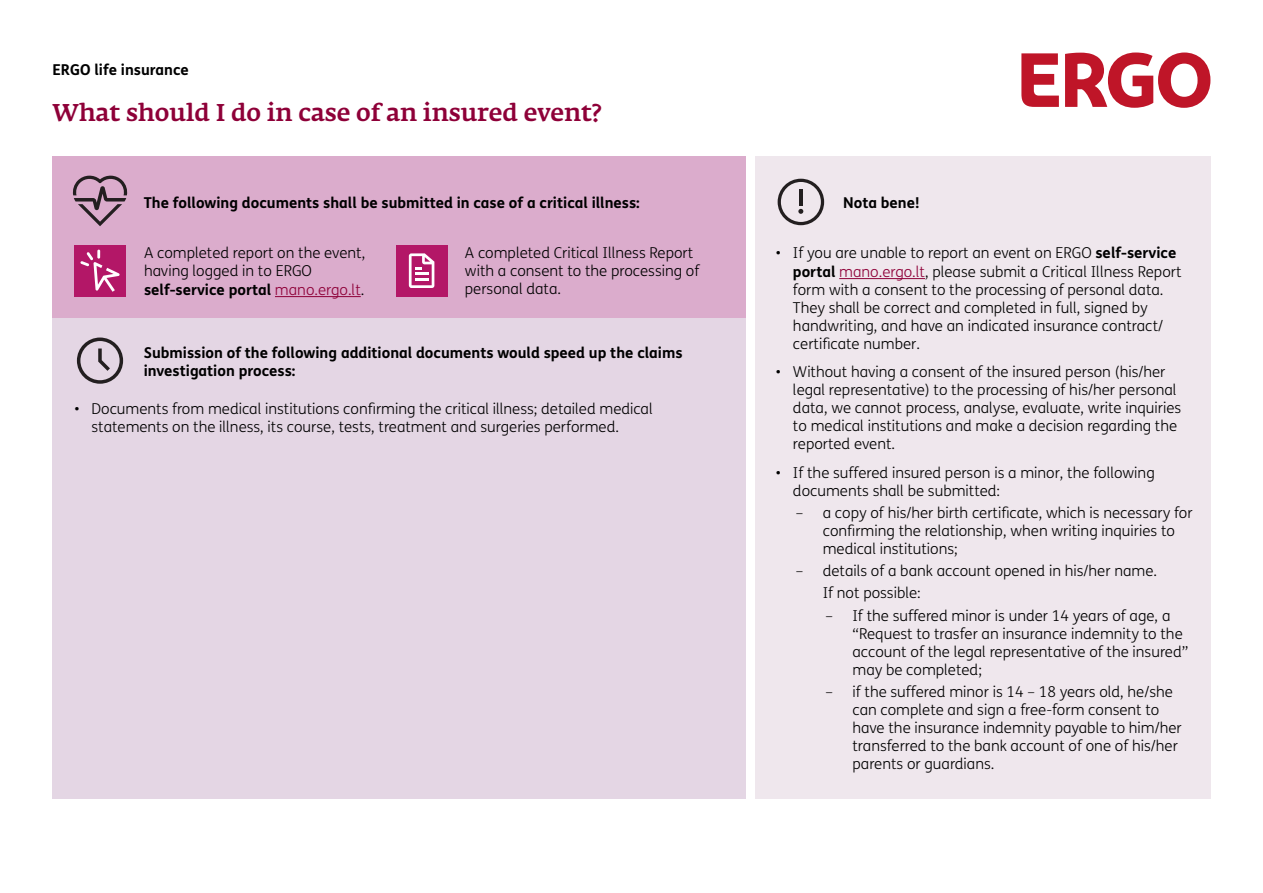
<style>
.page{position:relative;width:1263px;height:893px;background:#fff}
.page>*{position:absolute;margin:0;border:0;box-sizing:border-box;transform-origin:0 0}
.t1{font:500 24px "Fedra Serif A Pro";color:#8e0038}
.t2{font:300 15px/18px "FS Me";color:#000}
.t3{font:700 15px/18.9px "FS Me";color:#000}
.s1{font-weight:700}
.s2{color:#8e0038}
</style>
<div class="page">
<div style="left:53px;top:317px;width:693px;height:482px;background:#e4d6e4"></div>
<div style="left:755px;top:156px;width:455px;height:643px;background:#efe7ed"></div>
<div style="left:53px;top:156px;width:693px;height:161px;background:#dbaccc"></div>
<hr style="left:275px;top:296px;width:86px;height:1px;background:#8e0038">
<div style="left:75px;top:245px;width:51px;height:51px;background:#b31767"></div>
<svg style="left:80px;top:250px;width:40px;height:42px"></svg>
<div style="left:396px;top:245px;width:51px;height:51px;background:#b31767"></div>
<svg style="left:409px;top:253px;width:25px;height:35px"></svg>
<svg style="left:72px;top:175px;width:56px;height:51px"></svg>
<svg style="left:77px;top:338px;width:46px;height:46px"></svg>
<svg style="left:778px;top:179px;width:46px;height:46px"></svg>
<hr style="left:839px;top:278px;width:86px;height:1px;background:#8e0038">
<svg style="left:1065px;top:53px;width:145px;height:55px"></svg>
<svg style="left:1021px;top:53px;width:38px;height:54px"></svg>
<p class="t3" style="left:53px;top:60px;width:138px">ERGO life insurance</p>
<h1 class="t1" style="left:53px;top:99px;width:550px">What should I do in case of an insured event?</h1>
<p class="t3" style="left:144px;top:192px;width:498px">The following documents shall be submitted in case of a critical illness:</p>
<p class="t2" style="left:144px;top:243px;width:223px;line-height:18.5px">A completed report on the event, having logged in to ERGO <span class="s1">self-service portal</span> <span class="s2">mano.ergo.lt</span>.</p>
<p class="t2" style="left:465px;top:244px;width:236px">A completed Critical Illness Report with a consent to the processing of personal data.</p>
<p class="t3" style="left:144px;top:342px;width:540px">Submission of the following additional documents would speed up the claims investigation process:</p>
<p class="t2" style="left:92px;top:399px;width:563px;text-indent:-17px">• Documents from medical institutions confirming the critical illness; detailed medical statements on the illness, its course, tests, treatment and surgeries performed.</p>
<p class="t3" style="left:843px;top:192px;width:78px">Nota bene!</p>
<p class="t2" style="left:793px;top:243px;width:390px;text-indent:-17px">• If you are unable to report an event on ERGO <span class="s1">self-service portal</span> <span class="s2">mano.ergo.lt</span>, please submit a Critical Illness Report form with a consent to the processing of personal data.<br>They shall be correct and completed in full, signed by handwriting, and have an indicated insurance contract/ certificate number.</p>
<p class="t2" style="left:793px;top:363px;width:390px;text-indent:-17px">• Without having a consent of the insured person (his/her legal representative) to the processing of his/her personal data, we cannot process, analyse, evaluate, write inquiries to medical institutions and make a decision regarding the reported event.</p>
<p class="t2" style="left:793px;top:463px;width:363px;text-indent:-17px">• If the suffered insured person is a minor, the following documents shall be submitted:</p>
<p class="t2" style="left:823px;top:503px;width:371px;text-indent:-27px">– a copy of his/her birth certificate, which is necessary for confirming the relationship, when writing inquiries to medical institutions;</p>
<p class="t2" style="left:823px;top:559px;width:336px;line-height:22.2px;text-indent:-27px">– details of a bank account opened in his/her name.<br>If not possible:</p>
<p class="t2" style="left:852px;top:606px;width:337px;text-indent:-27px">– If the suffered minor is under 14 years of age, a “Request to trasfer an insurance indemnity to the account of the legal representative of the insured” may be completed;</p>
<p class="t2" style="left:852px;top:682px;width:331px;text-indent:-27px">– if the suffered minor is 14 – 18 years old, he/she can complete and sign a free-form consent to have the insurance indemnity payable to him/her transferred to the bank account of one of his/her parents or guardians.</p>
</div>
